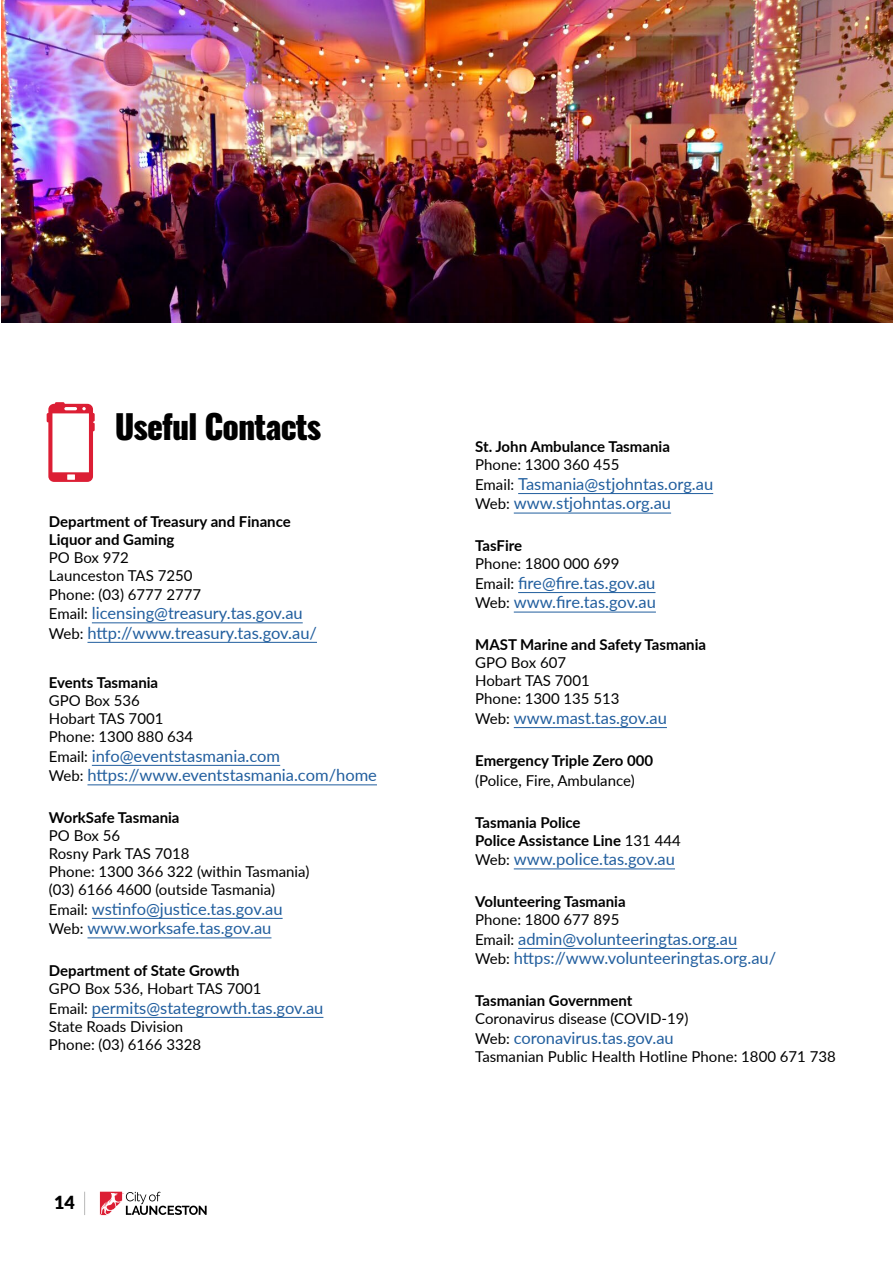
<style>
.page{position:relative;width:893px;height:1263px;background:#fff}
.page>*{position:absolute;margin:0;border:0;box-sizing:border-box;transform-origin:0 0}
.t1{font:800 33px "Oswald";letter-spacing:-.03em;color:#000}
.t2{font:900 18px "Lato";color:#000}
.t3{font:16.5px/19.5px "Lato";color:#215e9e}
.t4{font:15px/18px "Lato";color:#000}
.t5{font:700 15px/18px "Lato";color:#000}
.s1{font-size:15px;color:#000}
.s2{font-weight:400}
</style>
<div class="page">
<svg style="left:100px;top:1192px;width:107px;height:23px"></svg>
<svg style="left:84px;top:1192px;width:1px;height:23px"></svg>
<img style="left:2px;top:0;width:891px;height:322px">
<hr style="left:92px;top:622px;width:211px;height:1px;background:#215e9e">
<hr style="left:87px;top:642px;width:230px;height:1px;background:#215e9e">
<hr style="left:92px;top:765px;width:188px;height:1px;background:#215e9e">
<hr style="left:87px;top:784px;width:290px;height:1px;background:#215e9e">
<hr style="left:92px;top:918px;width:191px;height:1px;background:#215e9e">
<hr style="left:87px;top:937px;width:184px;height:1px;background:#215e9e">
<hr style="left:92px;top:1017px;width:231px;height:1px;background:#215e9e">
<hr style="left:518px;top:493px;width:195px;height:1px;background:#215e9e">
<hr style="left:514px;top:513px;width:157px;height:1px;background:#215e9e">
<hr style="left:518px;top:592px;width:137px;height:1px;background:#215e9e">
<hr style="left:514px;top:612px;width:142px;height:1px;background:#215e9e">
<hr style="left:514px;top:727px;width:153px;height:1px;background:#215e9e">
<hr style="left:514px;top:868px;width:161px;height:1px;background:#215e9e">
<hr style="left:518px;top:948px;width:219px;height:1px;background:#215e9e">
<svg style="left:47px;top:402px;width:48px;height:80px"></svg>
<h1 class="t1" style="left:115px;top:403px;width:208px">Useful Contacts</h1>
<p class="t5" style="left:49px;top:512px;width:243px">Department of Treasury and Finance<br>Liquor and Gaming</p>
<p class="t4" style="left:49px;top:548px;width:154px">PO Box 972<br>Launceston TAS 7250<br>Phone: (03) 6777 2777</p>
<p class="t3" style="left:49px;top:602px;width:270px"><span class="s1">Email:</span> licensing@treasury.tas.gov.au<br><span class="s1">Web:</span> http://www.treasury.tas.gov.au/</p>
<p class="t5" style="left:49px;top:673px;width:111px">Events Tasmania</p>
<p class="t4" style="left:49px;top:691px;width:146px">GPO Box 536<br>Hobart TAS 7001<br>Phone: 1300 880 634</p>
<p class="t3" style="left:49px;top:745px;width:330px"><span class="s1">Email:</span> info@eventstasmania.com<br><span class="s1">Web:</span> https://www.eventstasmania.com/home</p>
<p class="t5" style="left:49px;top:808px;width:132px">WorkSafe Tasmania</p>
<p class="t4" style="left:49px;top:826px;width:262px">PO Box 56<br>Rosny Park TAS 7018<br>Phone: 1300 366 322 (within Tasmania) (03) 6166 4600 (outside Tasmania)</p>
<p class="t3" style="left:49px;top:898px;width:235px"><span class="s1">Email:</span> wstinfo@justice.tas.gov.au<br><span class="s1">Web:</span> www.worksafe.tas.gov.au</p>
<p class="t5" style="left:49px;top:961px;width:192px">Department of State Growth</p>
<p class="t4" style="left:49px;top:979px;width:214px">GPO Box 536, Hobart TAS 7001</p>
<p class="t3" style="left:49px;top:997px;width:276px"><span class="s1">Email:</span> permits@stategrowth.tas.gov.au</p>
<p class="t4" style="left:49px;top:1016px;width:154px">State Roads Division<br>Phone: (03) 6166 3328</p>
<p class="t2" style="left:54px;top:1189px;width:22px">14</p>
<p class="t5" style="left:475px;top:437px;width:196px">St. John Ambulance Tasmania</p>
<p class="t4" style="left:475px;top:455px;width:146px">Phone: 1300 360 455</p>
<p class="t3" style="left:475px;top:473px;width:239px"><span class="s1">Email:</span> Tasmania@stjohntas.org.au<br><span class="s1">Web:</span> www.stjohntas.org.au</p>
<p class="t5" style="left:475px;top:536px;width:49px">TasFire</p>
<p class="t4" style="left:475px;top:554px;width:146px">Phone: 1800 000 699</p>
<p class="t3" style="left:475px;top:572px;width:182px"><span class="s1">Email:</span> fire@fire.tas.gov.au<br><span class="s1">Web:</span> www.fire.tas.gov.au</p>
<p class="t5" style="left:475px;top:635px;width:232px">MAST Marine and Safety Tasmania</p>
<p class="t4" style="left:475px;top:653px;width:146px">GPO Box 607<br>Hobart TAS 7001<br>Phone: 1300 135 513</p>
<p class="t3" style="left:475px;top:707px;width:193px"><span class="s1">Web:</span> www.mast.tas.gov.au</p>
<p class="t5" style="left:475px;top:751px;width:180px">Emergency Triple Zero 000</p>
<p class="t4" style="left:475px;top:770px;width:161px">(Police, Fire, Ambulance)</p>
<p class="t5" style="left:475px;top:812px;width:207px">Tasmania Police<br>Police Assistance Line <span class="s2">131 444</span></p>
<p class="t3" style="left:475px;top:849px;width:201px"><span class="s1">Web:</span> www.police.tas.gov.au</p>
<p class="t5" style="left:475px;top:892px;width:152px">Volunteering Tasmania</p>
<p class="t4" style="left:475px;top:910px;width:146px">Phone: 1800 677 895</p>
<p class="t3" style="left:475px;top:928px;width:303px"><span class="s1">Email:</span> admin@volunteeringtas.org.au<br><span class="s1">Web:</span> https://www.volunteeringtas.org.au/</p>
<p class="t5" style="left:475px;top:991px;width:159px">Tasmanian Government</p>
<p class="t4" style="left:475px;top:1009px;width:215px">Coronavirus disease (COVID-19)</p>
<p class="t3" style="left:475px;top:1027px;width:200px"><span class="s1">Web:</span> coronavirus.tas.gov.au</p>
<p class="t4" style="left:475px;top:1046px;width:362px">Tasmanian Public Health Hotline Phone: 1800 671 738</p>
</div>
